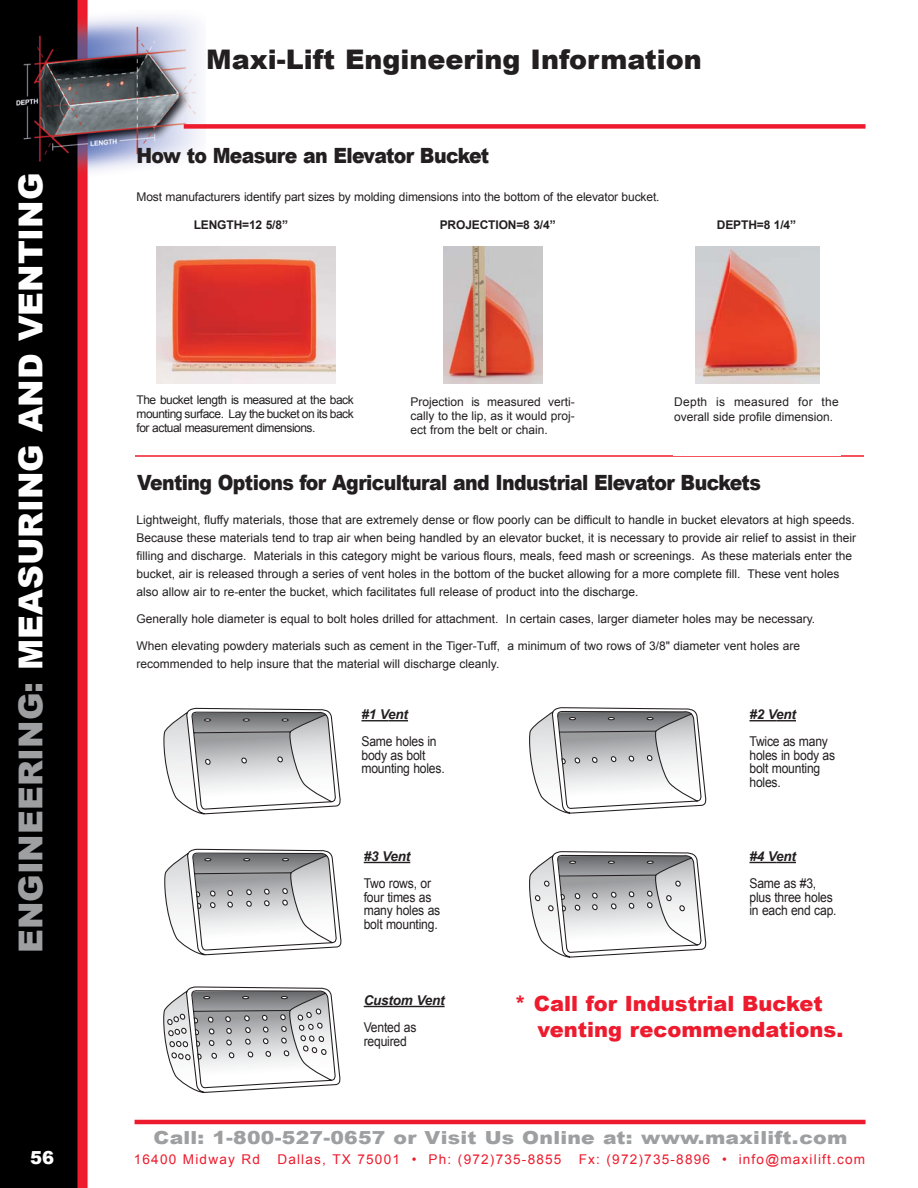
<style>
.page{position:relative;width:918px;height:1188px;background:#fff}
.page>*{position:absolute;margin:0;border:0;box-sizing:border-box;transform-origin:0 0}
.t1{font:900 33px "Arial";color:#fff}
.t2{font:900 27px "Arial";color:#231f20}
.t3{font:900 21px "Arial";letter-spacing:-.035em;color:#231f20;scale:.9 1}
.t4{font:900 21px/26.1px "Arial";color:#ed1b2d}
.t5{font:900 18px "Arial";letter-spacing:.015em;color:#9d9fa1;scale:1.13 1}
.t6{font:900 18px "Arial";color:#fff}
.t7{font:13.5px/13.5px "Arial";letter-spacing:-.015em;color:#231f20;scale:.9 1}
.t8{font:13.5px "Arial";letter-spacing:.09em;color:#ed1b2d}
.t9{font:italic 700 13.5px "Arial";letter-spacing:-.015em;color:#231f20}
.t10{font:12px/18px "Arial";color:#231f20}
.t11{font:700 12px "Arial";letter-spacing:-.01em;color:#231f20}
.s1{color:#9d9fa1}
</style>
<div class="page">
<img style="left:0;top:0;width:206px;height:1188px">
<hr style="left:135px;top:1120px;width:731px;height:4px;background:#ed1b2d">
<div style="left:184px;top:124px;width:682px;height:5px;background:#ed1b2d"></div>
<hr style="left:135px;top:455px;width:729px;height:2px;background:#ed1b2d">
<div style="left:188px;top:219px;width:106px;height:16px;background:#fff"></div>
<img style="left:156px;top:246px;width:180px;height:137px">
<div style="left:153px;top:686px;width:200px;height:150px;background:#fff"></div>
<svg style="left:163px;top:707px;width:178px;height:108px"></svg>
<div style="left:155px;top:830px;width:200px;height:150px;background:#fff"></div>
<svg style="left:164px;top:848px;width:178px;height:108px"></svg>
<div style="left:161px;top:976px;width:200px;height:125px;background:#fff"></div>
<svg style="left:163px;top:986px;width:178px;height:107px"></svg>
<svg style="left:529px;top:707px;width:178px;height:107px"></svg>
<svg style="left:529px;top:851px;width:178px;height:107px"></svg>
<img style="left:444px;top:246px;width:98px;height:137px">
<img style="left:695px;top:246px;width:125px;height:137px">
<div style="left:135px;top:514px;width:729px;height:178px;background:#fff"></div>
<svg style="left:362px;top:720px;width:46px;height:1px"></svg>
<svg style="left:749px;top:720px;width:47px;height:1px"></svg>
<svg style="left:364px;top:862px;width:46px;height:1px"></svg>
<svg style="left:749px;top:862px;width:47px;height:1px"></svg>
<hr style="left:364px;top:1006px;width:61px;height:1px;background:#231f20">
<svg style="left:425px;top:1006px;width:20px;height:1px"></svg>
<h1 class="t1" style="left:6px;top:953px;width:782px;rotate:-90deg"><span class="s1">ENGINEERING:</span> MEASURING AND VENTING</h1>
<h3 class="t6" style="left:30px;top:1144px;width:26px">56</h3>
<h2 class="t2" style="left:206px;top:39px;width:497px">Maxi-Lift Engineering Information</h2>
<h3 class="t3" style="left:136px;top:139px;width:394px">How to Measure an Elevator Bucket</h3>
<p class="t10" style="left:136px;top:188px;width:525px">Most manufacturers identify part sizes by molding dimensions into the bottom of the elevator bucket.</p>
<p class="t11" style="left:194px;top:218px;width:96px">LENGTH=12 5/8”</p>
<p class="t11" style="left:440px;top:218px;width:117px">PROJECTION=8 3/4”</p>
<p class="t11" style="left:717px;top:218px;width:81px">DEPTH=8 1/4”</p>
<p class="t10" style="left:136px;top:392px;width:219px;line-height:14.4px;text-align:justify">The bucket length is measured at the back mounting surface. Lay the bucket on its back for actual measurement dimensions.</p>
<p class="t10" style="left:411px;top:394px;width:166px;line-height:14.2px;text-align:justify">Projection is measured verti&shy;cally to the lip, as it would proj&shy;ect from the belt or chain.</p>
<p class="t10" style="left:674px;top:395px;width:166px;line-height:14.4px">Depth is measured for the overall side profile dimension.</p>
<h3 class="t3" style="left:137px;top:467px;width:695px">Venting Options for Agricultural and Industrial Elevator Buckets</h3>
<p class="t10" style="left:136px;top:511px;width:721px">Lightweight, fluffy materials, those that are extremely dense or flow poorly can be difficult to handle in bucket elevators at high speeds.<br>Because these materials tend to trap air when being handled by an elevator bucket, it is necessary to provide air relief to assist in their filling and discharge. Materials in this category might be various flours, meals, feed mash or screenings. As these materials enter the bucket, air is released through a series of vent holes in the bottom of the bucket allowing for a more complete fill. These vent holes also allow air to re-enter the bucket, which facilitates full release of product into the discharge.</p>
<p class="t10" style="left:136px;top:610px;width:680px">Generally hole diameter is equal to bolt holes drilled for attachment. In certain cases, larger diameter holes may be necessary.</p>
<p class="t10" style="left:136px;top:637px;width:665px">When elevating powdery materials such as cement in the Tiger-Tuff, a minimum of two rows of 3/8" diameter vent holes are recommended to help insure that the material will discharge cleanly.</p>
<p class="t9" style="left:362px;top:707px;width:48px">#1 Vent</p>
<p class="t7" style="left:362px;top:735px;width:94px">Same holes in body as bolt mounting holes.</p>
<p class="t9" style="left:364px;top:849px;width:48px">#3 Vent</p>
<p class="t7" style="left:364px;top:877px;width:87px">Two rows, or four times as many holes as bolt mounting.</p>
<p class="t9" style="left:364px;top:993px;width:82px">Custom Vent</p>
<p class="t7" style="left:364px;top:1021px;width:60px">Vented as required</p>
<p class="t9" style="left:749px;top:707px;width:48px">#2 Vent</p>
<p class="t7" style="left:749px;top:735px;width:97px">Twice as many holes in body as bolt mounting holes.</p>
<p class="t9" style="left:749px;top:849px;width:48px">#4 Vent</p>
<p class="t7" style="left:749px;top:877px;width:98px">Same as #3, plus three holes in each end cap.</p>
<h3 class="t4" style="left:538px;top:990px;width:307px;text-indent:-23px">* Call for Industrial Bucket venting recommendations.</h3>
<h3 class="t5" style="left:154px;top:1124px;width:616px">Call: 1-800-527-0657 or Visit Us Online at: www.maxilift.com</h3>
<p class="t8" style="left:134px;top:1152px;width:128px">16400 Midway Rd</p>
<p class="t8" style="left:277px;top:1152px;width:286px">Dallas, TX 75001 • Ph: (972)735-8855</p>
<p class="t8" style="left:579px;top:1152px;width:288px">Fx: (972)735-8896 • info@maxilift.com</p>
</div>
